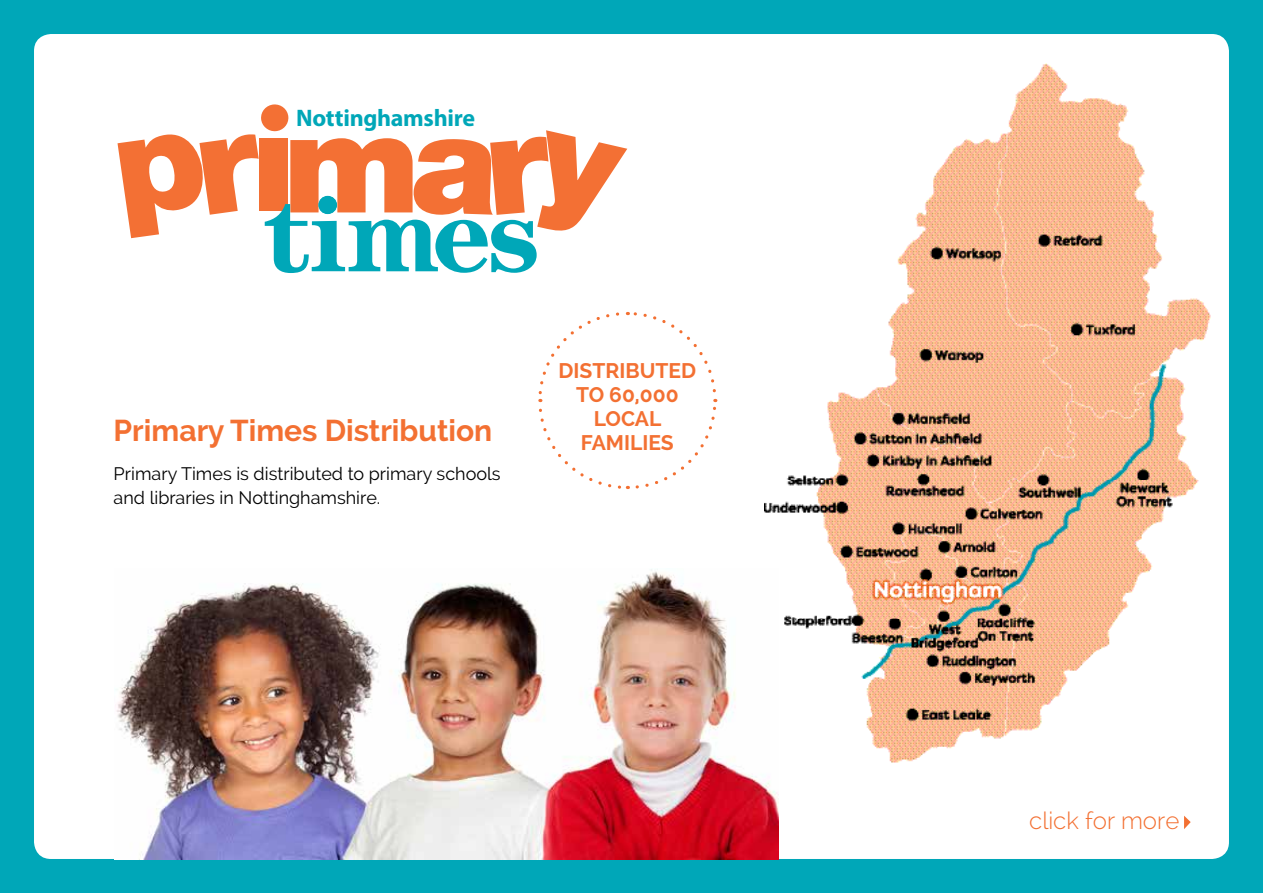
<style>
.page{position:relative;width:1263px;height:893px;background:#00a7b8}
.page>*{position:absolute;margin:0;border:0;box-sizing:border-box;transform-origin:0 0}
.t1{font:700 30px "Raleway";color:#f37032}
.t2{font:700 24px "Myriad Pro";letter-spacing:-.015em;color:#00a7b8}
.t3{font:300 24px "Raleway";color:#f37032}
.t4{font:700 21px/24px "Raleway";color:#f37032;text-align:center}
.t5{font:18px/24px "Raleway";color:#000}
</style>
<div class="page">
<div style="left:34px;top:34px;width:1195px;height:825px;background:#fff;border-radius:17px"></div>
<svg style="left:1184px;top:816px;width:7px;height:13px"></svg>
<svg style="left:538px;top:312px;width:180px;height:178px"></svg>
<img style="left:764px;top:64px;width:447px;height:699px">
<svg style="left:118px;top:104px;width:509px;height:169px"></svg>
<div style="left:318px;top:196px;width:19px;height:18px;background:#00a7b8;border-radius:50%"></div>
<img style="left:115px;top:568px;width:664px;height:292px">
<h2 class="t2" style="left:296px;top:102px;width:181px">Nottinghamshire</h2>
<h1 class="t1" style="left:114px;top:413px;width:380px">Primary Times Distribution</h1>
<p class="t5" style="left:114px;top:461px;width:388px">Primary Times is distributed to primary schools and libraries in Nottinghamshire.</p>
<p class="t4" style="left:558px;top:358px;width:139px">DISTRIBUTED<br>TO 60,000<br>LOCAL<br>FAMILIES</p>
<h2 class="t3" style="left:1029px;top:807px;width:152px">click for more</h2>
</div>
